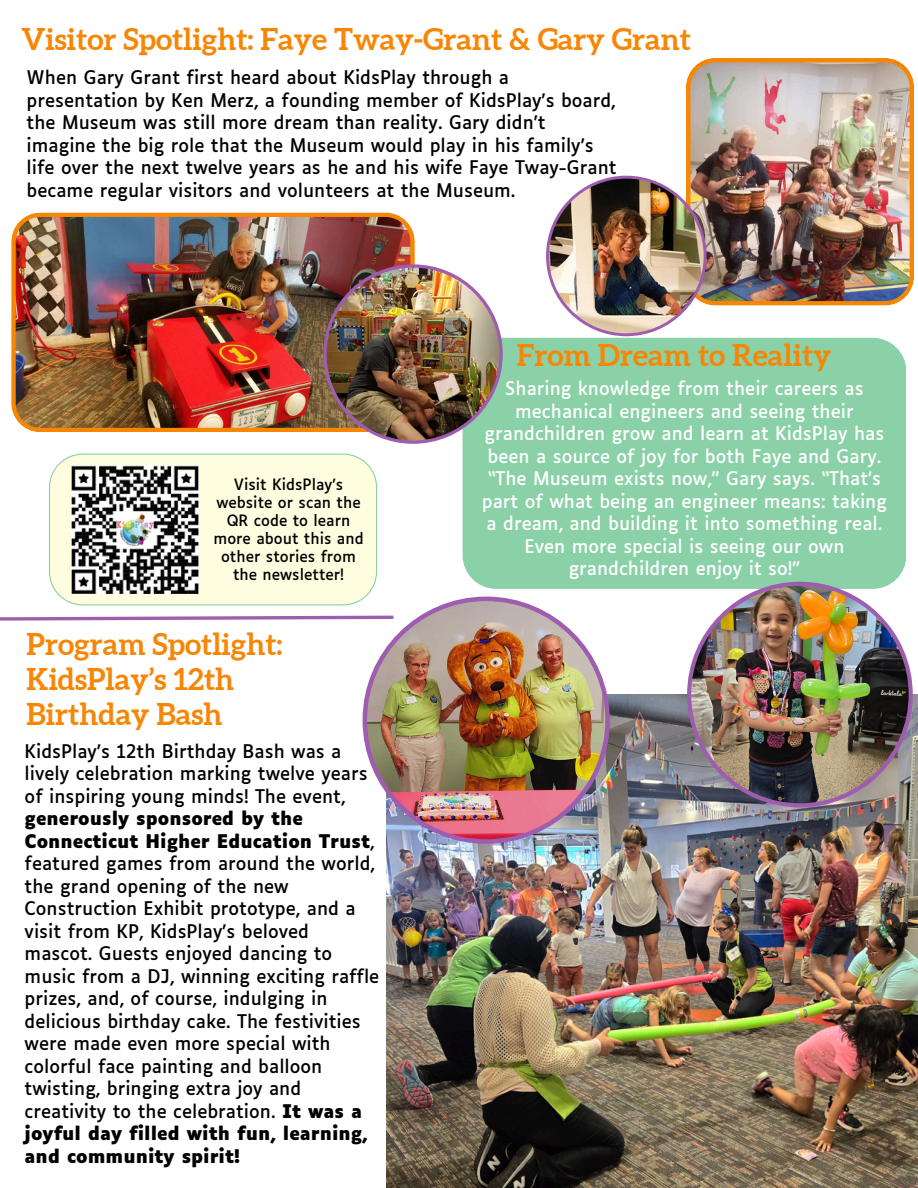
<style>
.page{position:relative;width:918px;height:1188px;background:#fff}
.page>*{position:absolute;margin:0;border:0;box-sizing:border-box;transform-origin:0 0}
.t1{font:700 30px/34.8px "Aleo";color:#f78605}
.t2{font:18px/22.5px "Luciole";color:#000}
.t3{font:18px/22.5px "Luciole";color:#fff;text-align:center}
.t4{font:15px/18px "Luciole";color:#000;text-align:center}
.s1{font-weight:700}
</style>
<div class="page">
<img style="left:11px;top:212px;width:404px;height:220px">
<img style="left:686px;top:58px;width:228px;height:247px">
<img style="left:386px;top:694px;width:532px;height:494px">
<div style="left:463px;top:338px;width:443px;height:251px;background:#8bd1a8;border-radius:34px"></div>
<img style="left:546px;top:176px;width:161px;height:160px">
<img style="left:363px;top:597px;width:247px;height:247px">
<img style="left:687px;top:582px;width:226px;height:225px">
<img style="left:323px;top:264px;width:180px;height:180px">
<div style="left:49px;top:454px;width:328px;height:151px;background:#fffde0"></div>
<img style="left:72px;top:466px;width:127px;height:127px">
<svg style="left:0;top:614px;width:397px;height:8px"></svg>
<p class="t1" style="left:21px;top:22px;width:671px">Visitor Spotlight: Faye Tway-Grant &amp; Gary Grant</p>
<h1 class="t2" style="left:27px;top:68px;width:592px">When Gary Grant first heard about KidsPlay through a presentation by Ken Merz, a founding member of KidsPlay’s board, the Museum was still more dream than reality. Gary didn’t imagine the big role that the Museum would play in his family’s life over the next twelve years as he and his wife Faye Tway-Grant became regular visitors and volunteers at the Museum.</h1>
<p class="t4" style="left:213px;top:477px;width:152px">Visit KidsPlay’s website or scan the<br>QR code to learn more about this and other stories from the newsletter!</p>
<p class="t1" style="left:27px;top:626px;width:257px">Program Spotlight:<br>KidsPlay’s 12th<br>Birthday Bash</p>
<h1 class="t2" style="left:25px;top:742px;width:356px">KidsPlay's 12th Birthday Bash was a lively celebration marking twelve years of inspiring young minds! The event, <span class="s1">generously sponsored by the Connecticut Higher Education Trust</span>, featured games from around the world, the grand opening of the new Construction Exhibit prototype, and a visit from KP, KidsPlay's beloved mascot. Guests enjoyed dancing to music from a DJ, winning exciting raffle prizes, and, of course, indulging in delicious birthday cake. The festivities were made even more special with colorful face painting and balloon twisting, bringing extra joy and creativity to the celebration. <span class="s1">It was a joyful day filled with fun, learning, and community spirit!</span></h1>
<h1 class="t1" style="left:517px;top:337px;width:316px">From Dream to Reality</h1>
<h2 class="t3" style="left:482px;top:379px;width:407px">Sharing knowledge from their careers as mechanical engineers and seeing their grandchildren grow and learn at KidsPlay has been a source of joy for both Faye and Gary. “The Museum exists now,” Gary says. “That’s part of what being an engineer means: taking a dream, and building it into something real.<br>Even more special is seeing our own grandchildren enjoy it so!”</h2>
</div>
